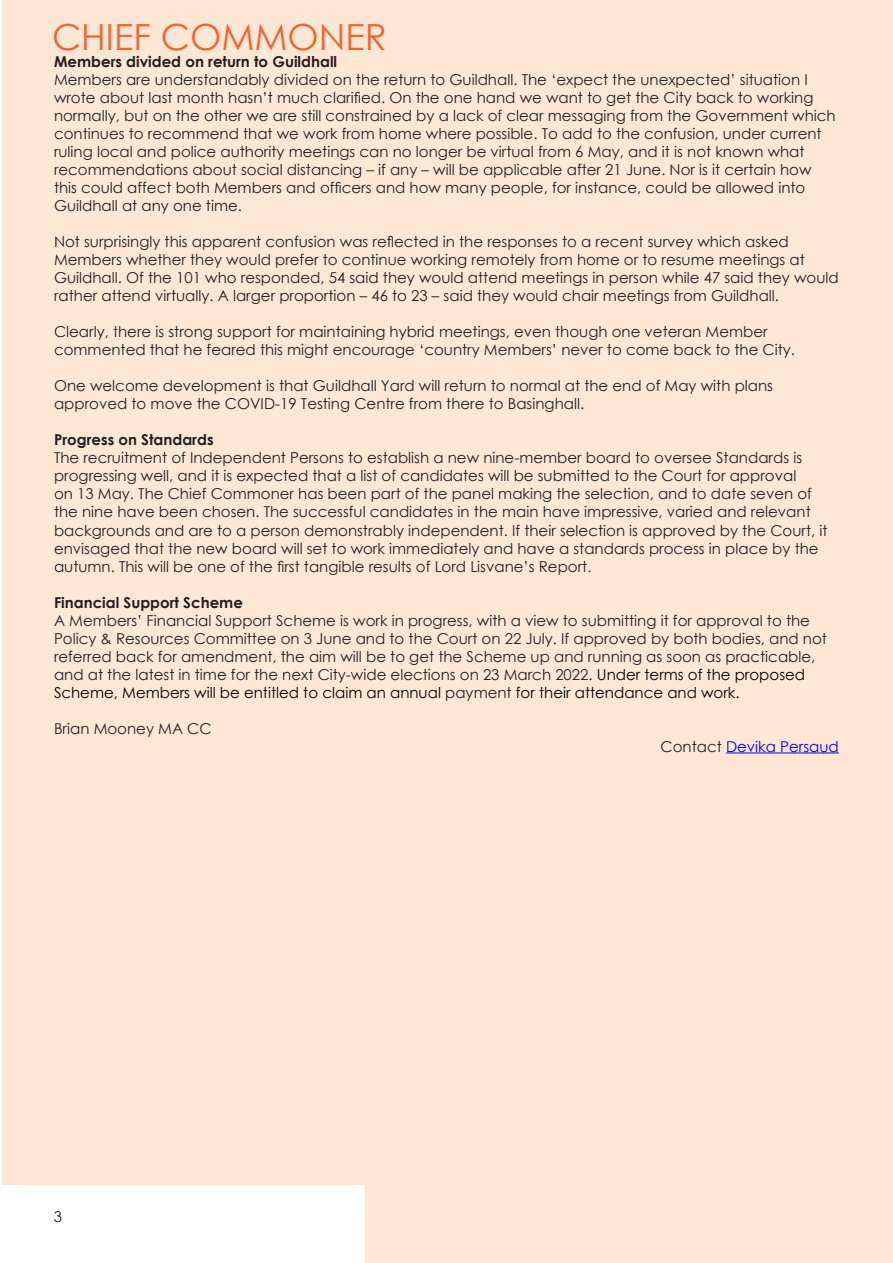
<style>
.page{position:relative;width:893px;height:1263px;background:#fff}
.page>*{position:absolute;margin:0;border:0;box-sizing:border-box;transform-origin:0 0}
.Body_text__40__black{font:36px "Century Gothic";color:#f26430}
.No_Spacing{font:15px/18px "Century Gothic";color:#231f20}
.No_Spacing-2{font:700 15px "Century Gothic";color:#231f20}
.t1{font:15px "Century Gothic";color:#00f}
.s1{color:#000}
.s2{color:#231f20}
</style>
<div class="page">
<div style="left:2px;top:0;width:891px;height:1263px;background:#ffe7d6"></div>
<hr style="left:726px;top:752px;width:113px;height:1px;background:#00f">
<div style="left:2px;top:1185px;width:363px;height:78px;background:#fff"></div>
<p class="Body_text__40__black" style="left:52px;top:12px;width:336px">CHIEF COMMONER</p>
<p class="No_Spacing-2" style="left:54px;top:51px;width:285px">Members divided on return to Guildhall</p>
<p class="No_Spacing" style="left:54px;top:71px;width:783px">Members are understandably divided on the return to Guildhall. The ‘expect the unexpected’ situation I wrote about last month hasn’t much clarified. On the one hand we want to get the City back to working normally, but on the other we are still constrained by a lack of clear messaging from the Government which continues to recommend that we work from home where possible. To add to the confusion, under current ruling local and police authority meetings can no longer be virtual from 6 May, and it is not known what recommendations about social distancing – if any – will be applicable after 21 June. Nor is it certain how this could affect both Members and officers and how many people, for instance, could be allowed into Guildhall at any one time.</p>
<p class="No_Spacing" style="left:54px;top:233px;width:786px">Not surprisingly this apparent confusion was reflected in the responses to a recent survey which asked Members whether they would prefer to continue working remotely from home or to resume meetings at Guildhall. Of the 101 who responded, 54 said they would attend meetings in person while 47 said they would rather attend virtually. A larger proportion – 46 to 23 – said they would chair meetings from Guildhall.</p>
<p class="No_Spacing" style="left:54px;top:323px;width:743px">Clearly, there is strong support for maintaining hybrid meetings, even though one veteran Member commented that he feared this might encourage ‘country Members’ never to come back to the City.</p>
<p class="No_Spacing" style="left:54px;top:377px;width:721px">One welcome development is that Guildhall Yard will return to normal at the end of May with plans approved to move the COVID-19 Testing Centre from there to Basinghall.</p>
<p class="No_Spacing-2" style="left:54px;top:429px;width:161px">Progress on Standards</p>
<p class="No_Spacing" style="left:54px;top:449px;width:775px">The recruitment of Independent Persons to establish a new nine-member board to oversee Standards is progressing well, and it is expected that a list of candidates will be submitted to the Court for approval<br>on 13 May. The Chief Commoner has been part of the panel making the selection, and to date seven of the nine have been chosen. The successful candidates in the main have impressive, varied and relevant backgrounds and are to a person demonstrably independent. If their selection is approved by the Court, it envisaged that the new board will set to work immediately and have a standards process in place by the autumn. This will be one of the first tangible results of Lord Lisvane’s Report.</p>
<p class="No_Spacing-2" style="left:54px;top:591px;width:191px">Financial Support Scheme</p>
<p class="No_Spacing" style="left:54px;top:611px;width:774px">A Members’ Financial Support Scheme is work in progress, with a view to submitting it for approval to the Policy &amp; Resources Committee on 3 June and to the Court on 22 July. If approved by both bodies, and not referred back for amendment, the aim will be to get the Scheme up and running as soon as practicable, and at the latest in time for the next City-wide elections on 23 March 2022. <span class="s1">Under terms of the proposed Scheme, Members will be entitled to claim an annual</span> payment <span class="s1">for their attendance and work.</span></p>
<p class="No_Spacing" style="left:54px;top:719px;width:159px">Brian Mooney MA CC</p>
<p class="t1" style="left:661px;top:736px;width:180px"><span class="s2">Contact</span> Devika Persaud</p>
<p class="No_Spacing" style="left:54px;top:1207px;width:10px">3</p>
</div>
